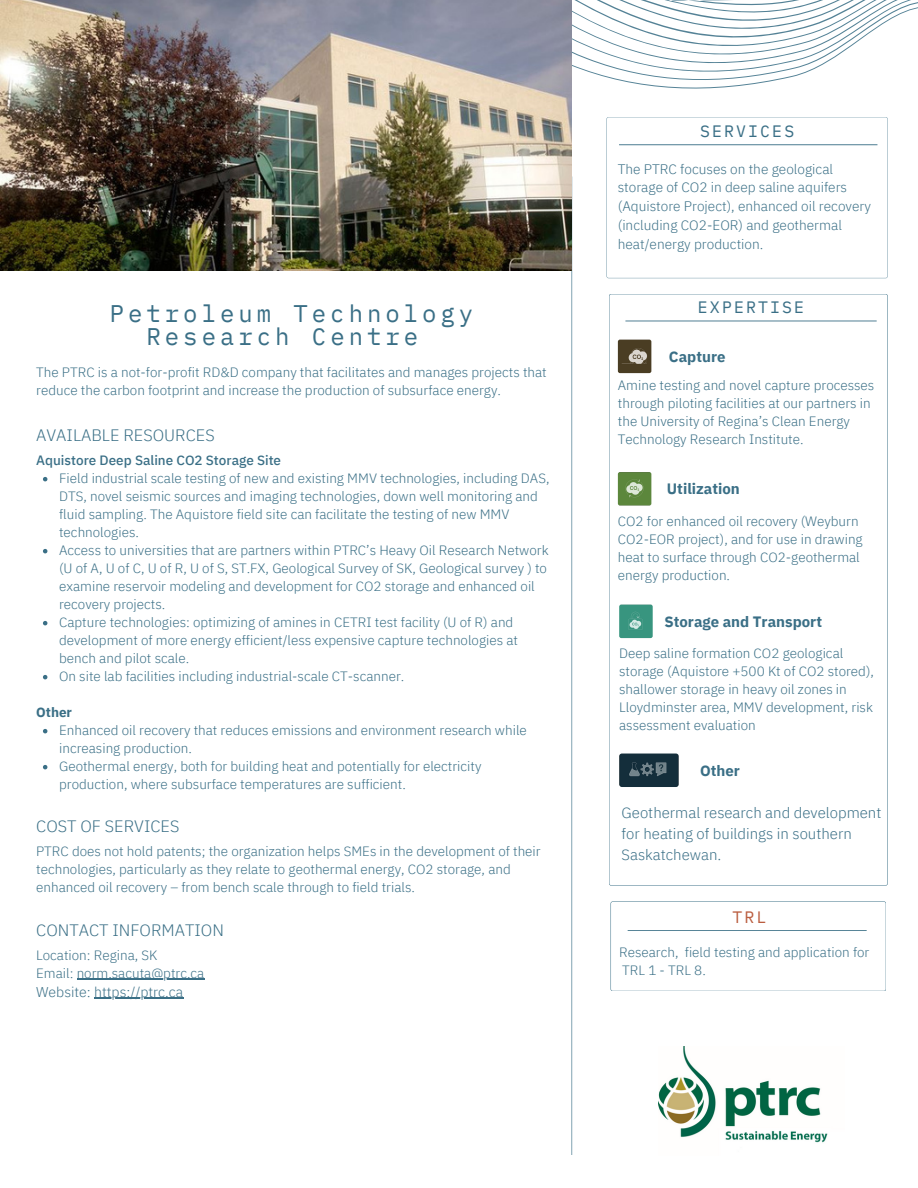
<style>
.page{position:relative;width:918px;height:1188px;background:#fff}
.page>*{position:absolute;margin:0;border:0;box-sizing:border-box;transform-origin:0 0}
.t1{font:24px/22.5px "IBM Plex Mono";letter-spacing:.165em;color:#3a6f86}
.t2{font:300 16.5px "IBM Plex Sans";color:#3a6f86}
.t3{font:16.5px "IBM Plex Mono";letter-spacing:.13em;color:#3a6f86}
.t4{font:16.5px "IBM Plex Mono";color:#ba5d3f}
.t5{font:300 15px/21px "IBM Plex Sans";color:#3a6f86}
.t6{font:700 15px "IBM Plex Sans";color:#3a6f86}
.t7{font:300 14.1px "IBM Plex Sans";color:#3a6f86}
.t8{font:300 13.65px/18.9px "IBM Plex Sans";color:#3a6f86}
.t9{font:300 13.5px/18px "IBM Plex Sans";color:#3a6f86}
.t10{font:500 13.5px "IBM Plex Sans";color:#3a6f86}
.t11{font:700 13.5px "IBM Plex Sans";color:#3a6f86}
</style>
<div class="page">
<svg style="left:606px;top:144px;width:282px;height:134px"></svg>
<svg style="left:572px;top:176px;width:1px;height:979px"></svg>
<svg style="left:572px;top:0;width:346px;height:144px"></svg>
<img style="left:0;top:0;width:572px;height:271px">
<svg style="left:609px;top:294px;width:279px;height:592px"></svg>
<svg style="left:625px;top:321px;width:252px;height:1px"></svg>
<svg style="left:619px;top:144px;width:258px;height:1px"></svg>
<svg style="left:611px;top:901px;width:275px;height:90px"></svg>
<img style="left:618px;top:340px;width:33px;height:33px;border-radius:2px">
<img style="left:619px;top:605px;width:34px;height:33px;border-radius:2px">
<img style="left:619px;top:754px;width:60px;height:33px;border-radius:3px">
<img style="left:658px;top:1046px;width:170px;height:97px">
<img style="left:618px;top:472px;width:33px;height:34px;border-radius:2px">
<svg style="left:43px;top:477px;width:4px;height:4px"></svg>
<svg style="left:43px;top:549px;width:4px;height:4px"></svg>
<svg style="left:43px;top:621px;width:4px;height:4px"></svg>
<svg style="left:43px;top:675px;width:4px;height:4px"></svg>
<svg style="left:43px;top:729px;width:4px;height:4px"></svg>
<svg style="left:43px;top:765px;width:4px;height:4px"></svg>
<hr style="left:77px;top:979px;width:127px;height:1px;background:#3a6f86">
<hr style="left:94px;top:998px;width:89px;height:1px;background:#3a6f86">
<p class="t3" style="left:700px;top:120px;width:96px">SERVICES</p>
<p class="t8" style="left:618px;top:159px;width:255px">The PTRC focuses on the geological storage of CO2 in deep saline aquifers (Aquistore Project), enhanced oil recovery (including CO2-EOR) and geothermal heat/energy production.</p>
<h1 class="t1" style="left:147px;top:302px;width:328px;text-indent:-37px">Petroleum Technology<br>Research Centre</h1>
<p class="t3" style="left:698px;top:296px;width:108px">EXPERTISE</p>
<p class="t9" style="left:36px;top:363px;width:512px">The PTRC is a not-for-profit RD&amp;D company that facilitates and manages projects that reduce the carbon footprint and increase the production of subsurface energy.</p>
<p class="t2" style="left:36px;top:424px;width:180px">AVAILABLE RESOURCES</p>
<p class="t10" style="left:36px;top:451px;width:246px">Aquistore Deep Saline CO2 Storage Site</p>
<p class="t9" style="left:59px;top:468px;width:492px">Field industrial scale testing of new and existing MMV technologies, including DAS, DTS, novel seismic sources and imaging technologies, down well monitoring and fluid sampling. The Aquistore field site can facilitate the testing of new MMV technologies.<br>Access to universities that are partners within PTRC’s Heavy Oil Research Network (U of A, U of C, U of R, U of S, ST.FX, Geological Survey of SK, Geological survey ) to examine reservoir modeling and development for CO2 storage and enhanced oil recovery projects.<br>Capture technologies: optimizing of amines in CETRI test facility (U of R) and development of more energy efficient/less expensive capture technologies at bench and pilot scale.<br>On site lab facilities including industrial-scale CT-scanner.</p>
<p class="t11" style="left:36px;top:703px;width:37px">Other</p>
<p class="t9" style="left:59px;top:720px;width:469px">Enhanced oil recovery that reduces emissions and environment research while increasing production.<br>Geothermal energy, both for building heat and potentially for electricity production, where subsurface temperatures are sufficient.</p>
<p class="t2" style="left:36px;top:816px;width:145px">COST OF SERVICES</p>
<p class="t9" style="left:36px;top:842px;width:506px">PTRC does not hold patents; the organization helps SMEs in the development of their technologies, particularly as they relate to geothermal energy, CO2 storage, and enhanced oil recovery – from bench scale through to field trials.</p>
<p class="t2" style="left:36px;top:919px;width:189px">CONTACT INFORMATION</p>
<p class="t9" style="left:36px;top:945px;width:170px">Location: Regina, SK<br>Email: norm.sacuta@ptrc.ca</p>
<p class="t7" style="left:36px;top:982px;width:149px">Website: https://ptrc.ca</p>
<p class="t6" style="left:669px;top:346px;width:58px">Capture</p>
<p class="t9" style="left:618px;top:376px;width:258px">Amine testing and novel capture processes through piloting facilities at our partners in the University of Regina’s Clean Energy Technology Research Institute.</p>
<p class="t6" style="left:667px;top:479px;width:74px">Utilization</p>
<p class="t9" style="left:618px;top:512px;width:246px">CO2 for enhanced oil recovery (Weyburn CO2-EOR project), and for use in drawing heat to surface through CO2-geothermal energy production.</p>
<p class="t6" style="left:664px;top:612px;width:159px">Storage and Transport</p>
<p class="t9" style="left:619px;top:644px;width:256px">Deep saline formation CO2 geological storage (Aquistore +500 Kt of CO2 stored), shallower storage in heavy oil zones in Lloydminster area, MMV development, risk assessment evaluation</p>
<p class="t6" style="left:700px;top:761px;width:41px">Other</p>
<p class="t5" style="left:622px;top:802px;width:261px">Geothermal research and development for heating of buildings in southern<br>Saskatchewan.</p>
<p class="t4" style="left:732px;top:906px;width:35px">TRL</p>
<p class="t9" style="left:619px;top:943px;width:252px">Research, field testing and application for<br>TRL 1 - TRL 8.</p>
</div>
